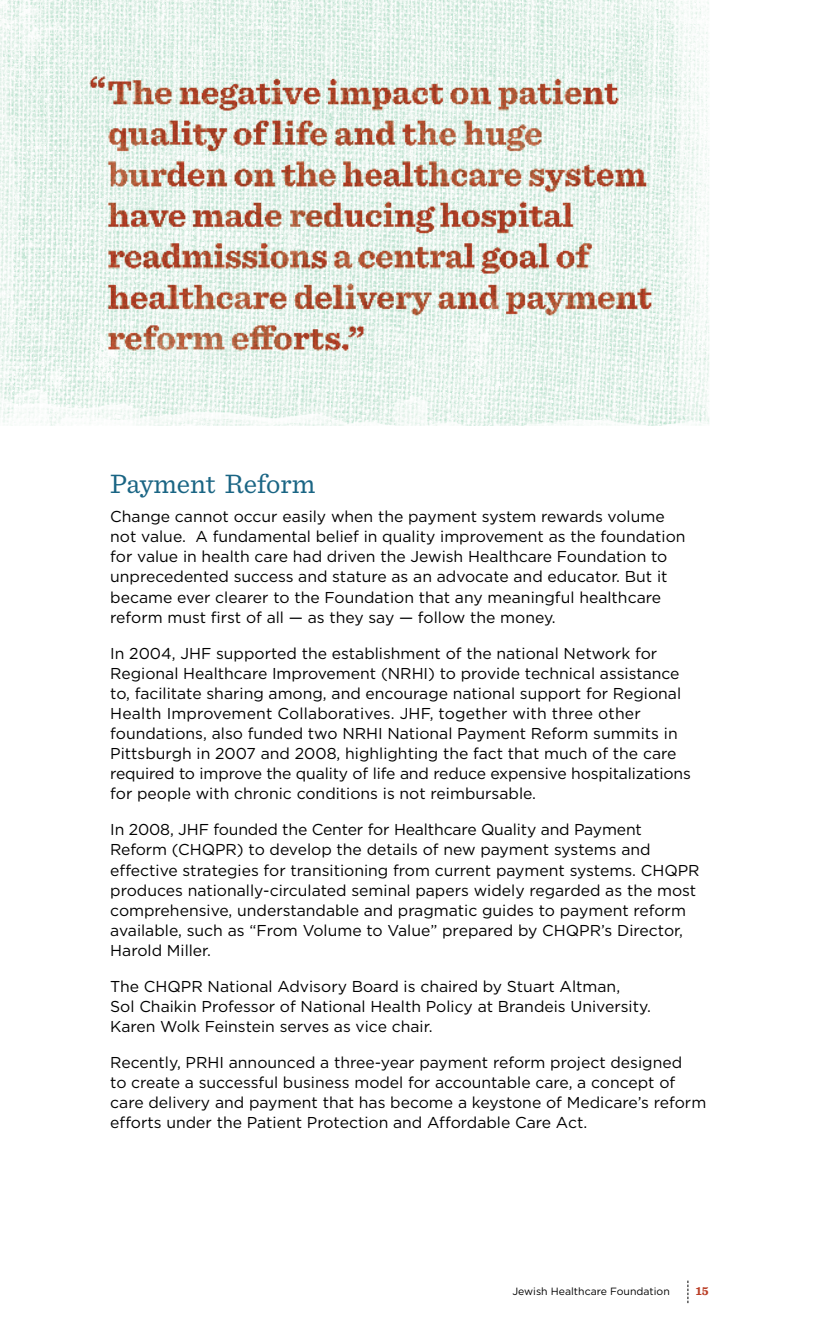
<style>
.page{position:relative;width:819px;height:1323px;background:#fff}
.page>*{position:absolute;margin:0;border:0;box-sizing:border-box;transform-origin:0 0}
.t1{font:28px "Sentinel";color:#1a6584}
.t2{font:15.75px/20.1px "Gotham";color:#000}
.t3{font:700 12.25px "Sentinel";color:#ba3e26}
.t4{font:10.5px "Gotham";color:#000}
</style>
<div class="page">
<svg style="left:687px;top:1281px;width:1px;height:22px"></svg>
<img style="left:0;top:0;width:710px;height:426px">
<img style="left:49px;top:62px;width:648px;height:342px">
<h1 class="t1" style="left:110px;top:463px;width:207px">Payment Reform</h1>
<p class="t2" style="left:110px;top:506px;width:577px">Change cannot occur easily when the payment system rewards volume not value. A fundamental belief in quality improvement as the foundation for value in health care had driven the Jewish Healthcare Foundation to unprecedented success and stature as an advocate and educator. But it became ever clearer to the Foundation that any meaningful healthcare reform must first of all — as they say — follow the money.</p>
<p class="t2" style="left:110px;top:643px;width:582px">In 2004, JHF supported the establishment of the national Network for Regional Healthcare Improvement (NRHI) to provide technical assistance to, facilitate sharing among, and encourage national support for Regional Health Improvement Collaboratives. JHF, together with three other foundations, also funded two NRHI National Payment Reform summits in Pittsburgh in 2007 and 2008, highlighting the fact that much of the care required to improve the quality of life and reduce expensive hospitalizations for people with chronic conditions is not reimbursable.</p>
<p class="t2" style="left:110px;top:819px;width:591px">In 2008, JHF founded the Center for Healthcare Quality and Payment Reform (CHQPR) to develop the details of new payment systems and effective strategies for transitioning from current payment systems. CHQPR produces nationally-circulated seminal papers widely regarded as the most comprehensive, understandable and pragmatic guides to payment reform available, such as “From Volume to Value” prepared by CHQPR’s Director, Harold Miller.</p>
<p class="t2" style="left:110px;top:976px;width:542px">The CHQPR National Advisory Board is chaired by Stuart Altman,<br>Sol Chaikin Professor of National Health Policy at Brandeis University.<br>Karen Wolk Feinstein serves as vice chair.</p>
<p class="t2" style="left:110px;top:1052px;width:598px">Recently, PRHI announced a three-year payment reform project designed<br>to create a successful business model for accountable care, a concept of care delivery and payment that has become a keystone of Medicare’s reform efforts under the Patient Protection and Affordable Care Act.</p>
<p class="t4" style="left:513px;top:1285px;width:159px">Jewish Healthcare Foundation</p>
<p class="t3" style="left:696px;top:1281px;width:14px">15</p>
</div>
